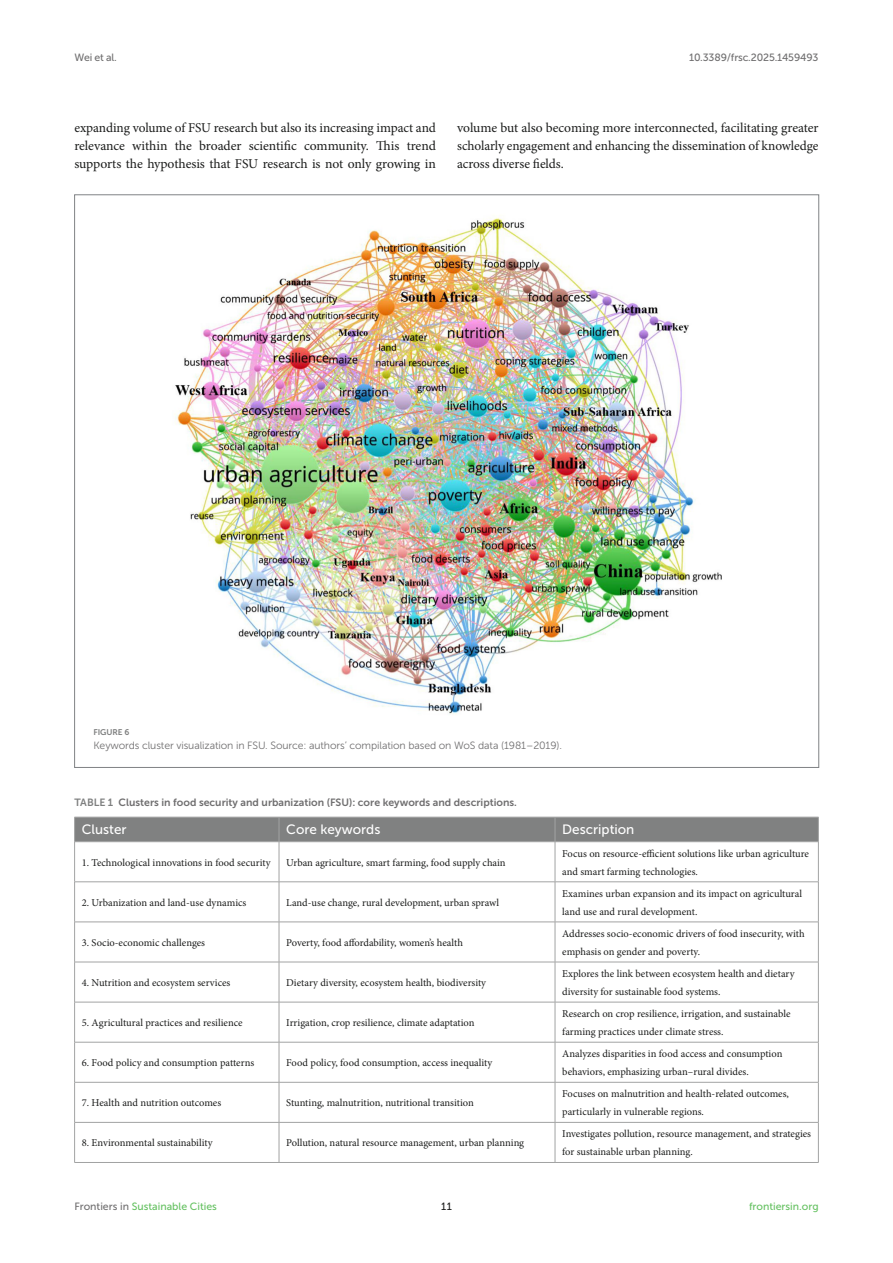
<style>
.page{position:relative;width:893px;height:1263px;background:#fff}
.page>*{position:absolute;margin:0;border:0;box-sizing:border-box;transform-origin:0 0}
.TEXT{font:13.5px/18px "Minion Pro";letter-spacing:-.005em;color:#1b1c1b;text-align:justify}
.TB_CH{font:13.5px "Museo Sans 500";color:#fff}
.TB_TX{font:10.5px/18px "Minion Pro";color:#1b1c1b}
.FIG_LEG{font:10.5px "Museo Sans 300";letter-spacing:-.01em;color:#706f70}
.TT{font:10.5px "Museo Sans 700";color:#706f70}
.t1{font:10.5px "Museo Sans 500";color:#65c161}
.t2{font:10.5px "Museo Sans 500";letter-spacing:-.015em;color:#706f70}
.t3{font:10.5px "Museo Sans 500";color:#1b1c1b}
.FIG_HD{font:8.25px "Museo Sans 700";letter-spacing:-.01em;color:#7e7f7f}
.s1{color:#7e7f7f}
.s2{color:#706f70}
</style>
<div class="page">
<hr style="left:279px;top:922px;width:276px;height:1px;background:#a2a3a3">
<hr style="left:279px;top:962px;width:276px;height:1px;background:#a2a3a3">
<hr style="left:279px;top:1002px;width:276px;height:1px;background:#a2a3a3">
<hr style="left:279px;top:1042px;width:276px;height:1px;background:#a2a3a3">
<hr style="left:279px;top:1082px;width:276px;height:1px;background:#a2a3a3">
<hr style="left:279px;top:1122px;width:276px;height:1px;background:#a2a3a3">
<hr style="left:279px;top:1162px;width:276px;height:1px;background:#a2a3a3">
<hr style="left:555px;top:882px;width:1px;height:40px;background:#a2a3a3">
<hr style="left:818px;top:882px;width:1px;height:40px;background:#a2a3a3">
<hr style="left:555px;top:922px;width:264px;height:1px;background:#a2a3a3">
<hr style="left:555px;top:922px;width:1px;height:40px;background:#a2a3a3">
<hr style="left:818px;top:922px;width:1px;height:40px;background:#a2a3a3">
<hr style="left:555px;top:962px;width:264px;height:1px;background:#a2a3a3">
<hr style="left:555px;top:962px;width:1px;height:40px;background:#a2a3a3">
<hr style="left:818px;top:962px;width:1px;height:40px;background:#a2a3a3">
<hr style="left:555px;top:1002px;width:264px;height:1px;background:#a2a3a3">
<hr style="left:555px;top:1002px;width:1px;height:40px;background:#a2a3a3">
<hr style="left:818px;top:1002px;width:1px;height:40px;background:#a2a3a3">
<hr style="left:555px;top:1042px;width:264px;height:1px;background:#a2a3a3">
<hr style="left:555px;top:1042px;width:1px;height:40px;background:#a2a3a3">
<hr style="left:818px;top:1042px;width:1px;height:40px;background:#a2a3a3">
<hr style="left:555px;top:1082px;width:264px;height:1px;background:#a2a3a3">
<hr style="left:555px;top:1082px;width:1px;height:40px;background:#a2a3a3">
<hr style="left:818px;top:1082px;width:1px;height:40px;background:#a2a3a3">
<hr style="left:555px;top:1122px;width:264px;height:1px;background:#a2a3a3">
<hr style="left:555px;top:1122px;width:1px;height:40px;background:#a2a3a3">
<hr style="left:818px;top:1122px;width:1px;height:40px;background:#a2a3a3">
<hr style="left:555px;top:1162px;width:264px;height:1px;background:#a2a3a3">
<hr style="left:74px;top:882px;width:1px;height:40px;background:#a2a3a3">
<hr style="left:279px;top:882px;width:1px;height:40px;background:#a2a3a3">
<hr style="left:74px;top:922px;width:205px;height:1px;background:#a2a3a3">
<hr style="left:74px;top:922px;width:1px;height:40px;background:#a2a3a3">
<hr style="left:279px;top:922px;width:1px;height:40px;background:#a2a3a3">
<hr style="left:74px;top:962px;width:205px;height:1px;background:#a2a3a3">
<hr style="left:74px;top:962px;width:1px;height:40px;background:#a2a3a3">
<hr style="left:279px;top:962px;width:1px;height:40px;background:#a2a3a3">
<hr style="left:74px;top:1002px;width:205px;height:1px;background:#a2a3a3">
<hr style="left:74px;top:1002px;width:1px;height:40px;background:#a2a3a3">
<hr style="left:279px;top:1002px;width:1px;height:40px;background:#a2a3a3">
<hr style="left:74px;top:1042px;width:205px;height:1px;background:#a2a3a3">
<hr style="left:74px;top:1042px;width:1px;height:40px;background:#a2a3a3">
<hr style="left:279px;top:1042px;width:1px;height:40px;background:#a2a3a3">
<hr style="left:74px;top:1082px;width:205px;height:1px;background:#a2a3a3">
<hr style="left:74px;top:1082px;width:1px;height:40px;background:#a2a3a3">
<hr style="left:279px;top:1082px;width:1px;height:40px;background:#a2a3a3">
<hr style="left:74px;top:1122px;width:205px;height:1px;background:#a2a3a3">
<hr style="left:74px;top:1122px;width:1px;height:40px;background:#a2a3a3">
<hr style="left:279px;top:1122px;width:1px;height:40px;background:#a2a3a3">
<hr style="left:74px;top:1162px;width:205px;height:1px;background:#a2a3a3">
<svg style="left:74px;top:817px;width:745px;height:25px;background:#828383"></svg>
<hr style="left:74px;top:841px;width:205px;height:1px;background:#a2a3a3">
<hr style="left:279px;top:881px;width:276px;height:1px;background:#a2a3a3">
<hr style="left:555px;top:842px;width:1px;height:40px;background:#a2a3a3">
<hr style="left:818px;top:842px;width:1px;height:40px;background:#a2a3a3">
<hr style="left:555px;top:881px;width:264px;height:1px;background:#a2a3a3">
<hr style="left:74px;top:842px;width:1px;height:40px;background:#a2a3a3">
<hr style="left:279px;top:842px;width:1px;height:40px;background:#a2a3a3">
<hr style="left:74px;top:881px;width:205px;height:1px;background:#a2a3a3">
<img style="left:174px;top:217px;width:548px;height:498px">
<p class="t2" style="left:74px;top:51px;width:44px">Wei et al.</p>
<p class="t2" style="left:689px;top:51px;width:131px">10.3389/frsc.2025.1459493</p>
<p class="TEXT" style="left:74px;top:119px;width:363px">expanding volume of FSU research but also its increasing impact and relevance within the broader scientific community. This trend supports the hypothesis that FSU research is not only growing in</p>
<p class="TEXT" style="left:457px;top:119px;width:363px">volume but also becoming more interconnected, facilitating greater scholarly engagement and enhancing the dissemination of knowledge across diverse fields.</p>
<p class="FIG_HD" style="left:94px;top:727px;width:37px">FIGURE 6</p>
<p class="FIG_LEG" style="left:94px;top:739px;width:470px">Keywords cluster visualization in FSU. Source: authors’ compilation based on WoS data (1981–2019).</p>
<p class="TT" style="left:74px;top:797px;width:444px"><span class="s1">TABLE 1</span> Clusters in food security and urbanization (FSU): core keywords and descriptions.</p>
<p class="TB_CH" style="left:82px;top:822px;width:46px">Cluster</p>
<p class="TB_CH" style="left:286px;top:822px;width:96px">Core keywords</p>
<p class="TB_CH" style="left:562px;top:822px;width:74px">Description</p>
<p class="TB_TX" style="left:82px;top:853px;width:190px">1. Technological innovations in food security</p>
<p class="TB_TX" style="left:286px;top:853px;width:221px">Urban agriculture, smart farming, food supply chain</p>
<p class="TB_TX" style="left:562px;top:844px;width:248px">Focus on resource-efficient solutions like urban agriculture and smart farming technologies.</p>
<p class="TB_TX" style="left:82px;top:893px;width:166px">2. Urbanization and land-use dynamics</p>
<p class="TB_TX" style="left:286px;top:893px;width:214px">Land-use change, rural development, urban sprawl</p>
<p class="TB_TX" style="left:562px;top:884px;width:241px">Examines urban expansion and its impact on agricultural land use and rural development.</p>
<p class="TB_TX" style="left:82px;top:933px;width:125px">3. Socio-economic challenges</p>
<p class="TB_TX" style="left:286px;top:933px;width:178px">Poverty, food affordability, women’s health</p>
<p class="TB_TX" style="left:562px;top:924px;width:244px">Addresses socio-economic drivers of food insecurity, with emphasis on gender and poverty.</p>
<p class="TB_TX" style="left:82px;top:973px;width:150px">4. Nutrition and ecosystem services</p>
<p class="TB_TX" style="left:286px;top:973px;width:201px">Dietary diversity, ecosystem health, biodiversity</p>
<p class="TB_TX" style="left:562px;top:964px;width:234px">Explores the link between ecosystem health and dietary diversity for sustainable food systems.</p>
<p class="TB_TX" style="left:82px;top:1014px;width:162px">5. Agricultural practices and resilience</p>
<p class="TB_TX" style="left:286px;top:1014px;width:190px">Irrigation, crop resilience, climate adaptation</p>
<p class="TB_TX" style="left:562px;top:1005px;width:230px">Research on crop resilience, irrigation, and sustainable farming practices under climate stress.</p>
<p class="TB_TX" style="left:82px;top:1054px;width:174px">6. Food policy and consumption patterns</p>
<p class="TB_TX" style="left:286px;top:1054px;width:208px">Food policy, food consumption, access inequality</p>
<p class="TB_TX" style="left:562px;top:1045px;width:222px">Analyzes disparities in food access and consumption behaviors, emphasizing urban–rural divides.</p>
<p class="TB_TX" style="left:82px;top:1094px;width:141px">7. Health and nutrition outcomes</p>
<p class="TB_TX" style="left:286px;top:1094px;width:189px">Stunting, malnutrition, nutritional transition</p>
<p class="TB_TX" style="left:562px;top:1085px;width:228px">Focuses on malnutrition and health-related outcomes, particularly in vulnerable regions.</p>
<p class="TB_TX" style="left:82px;top:1134px;width:132px">8. Environmental sustainability</p>
<p class="TB_TX" style="left:286px;top:1134px;width:239px">Pollution, natural resource management, urban planning</p>
<p class="TB_TX" style="left:562px;top:1125px;width:250px">Investigates pollution, resource management, and strategies for sustainable urban planning.</p>
<p class="t1" style="left:74px;top:1200px;width:144px"><span class="s2">Frontiers in</span> Sustainable Cities</p>
<p class="t3" style="left:441px;top:1200px;width:12px">11</p>
<p class="t1" style="left:749px;top:1200px;width:71px">frontiersin.org</p>
</div>
